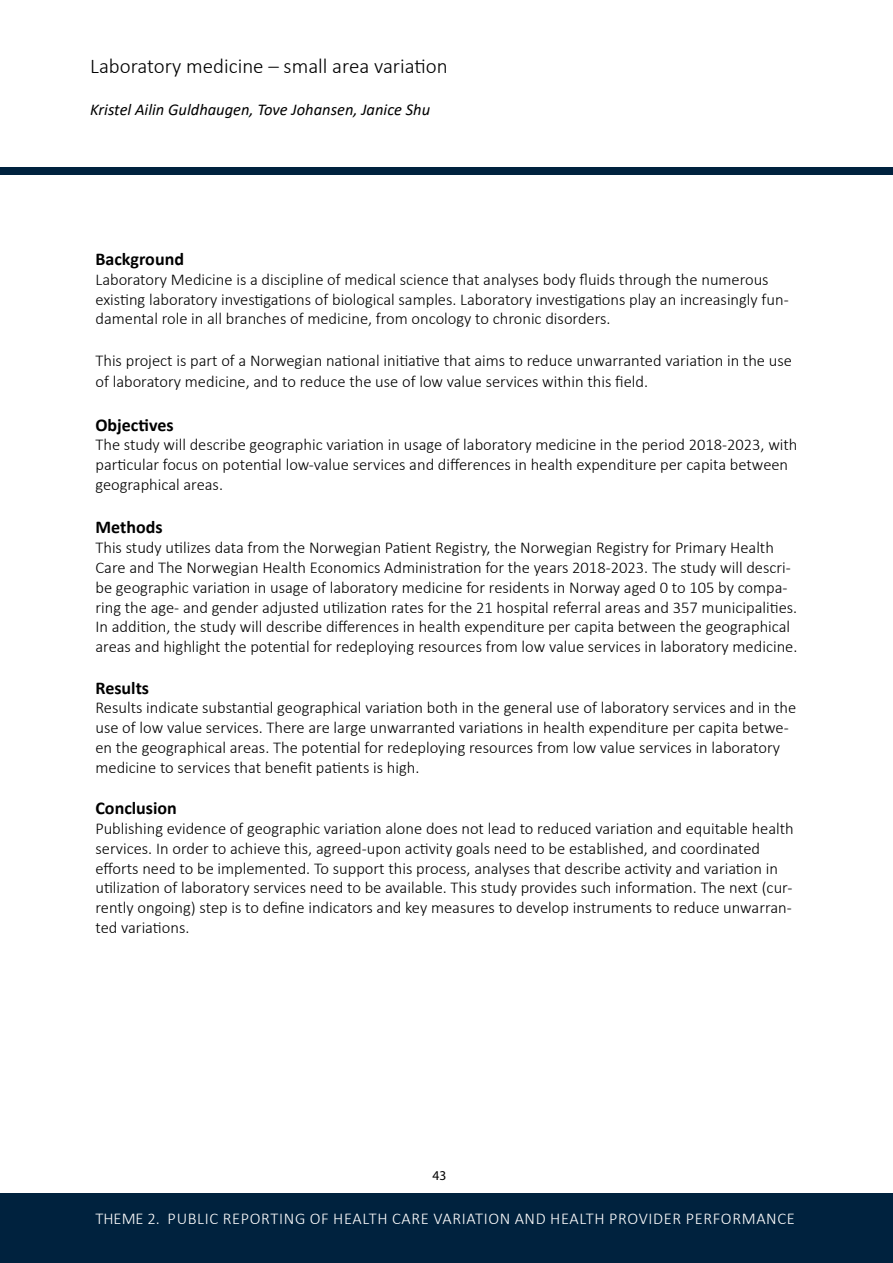
<style>
.page{position:relative;width:893px;height:1263px;background:#fff}
.page>*{position:absolute;margin:0;border:0;box-sizing:border-box;transform-origin:0 0}
.t1{font:300 21px "Calibri";color:#000}
.t2{font:700 18px "Calibri";color:#000}
.t3{font:300 16.5px/19.8px "Calibri";color:#000}
.NSM_Brødtekst_uten_innrykk{font:300 16.5px "Calibri";letter-spacing:.04em;color:#fff}
.t4{font:italic 16.5px "Calibri";color:#000}
.t5{font:13.5px "Myriad Pro";color:#000}
</style>
<div class="page">
<div style="left:0;top:1193px;width:893px;height:70px;background:#00223e"></div>
<div style="left:0;top:167px;width:893px;height:8px;background:#00223e"></div>
<p class="t1" style="left:90px;top:53px;width:359px">Laboratory medicine – small area variation</p>
<p class="t4" style="left:90px;top:98px;width:341px">Kristel Ailin Guldhaugen, Tove Johansen, Janice Shu</p>
<p class="t2" style="left:95px;top:246px;width:90px">Background</p>
<p class="t3" style="left:95px;top:269px;width:695px">Laboratory Medicine is a discipline of medical science that analyses body fluids through the numerous existing laboratory investigations of biological samples. Laboratory investigations play an increasingly fun&shy;damental role in all branches of medicine, from oncology to chronic disorders.</p>
<p class="t3" style="left:95px;top:349px;width:698px;line-height:21.6px">This project is part of a Norwegian national initiative that aims to reduce unwarranted variation in the use of laboratory medicine, and to reduce the use of low value services within this field.</p>
<p class="t2" style="left:95px;top:412px;width:80px">Objectives</p>
<p class="t3" style="left:95px;top:435px;width:704px">The study will describe geographic variation in usage of laboratory medicine in the period 2018-2023, with particular focus on potential low-value services and differences in health expenditure per capita between geographical areas.</p>
<p class="t2" style="left:95px;top:515px;width:69px">Methods</p>
<p class="t3" style="left:95px;top:537px;width:703px">This study utilizes data from the Norwegian Patient Registry, the Norwegian Registry for Primary Health Care and The Norwegian Health Economics Administration for the years 2018-2023. The study will descri&shy;be geographic variation in usage of laboratory medicine for residents in Norway aged 0 to 105 by compa&shy;ring the age- and gender adjusted utilization rates for the 21 hospital referral areas and 357 municipalities.<br>In addition, the study will describe differences in health expenditure per capita between the geographical areas and highlight the potential for redeploying resources from low value services in laboratory medicine.</p>
<p class="t2" style="left:95px;top:675px;width:55px">Results</p>
<p class="t3" style="left:95px;top:698px;width:702px">Results indicate substantial geographical variation both in the general use of laboratory services and in the use of low value services. There are large unwarranted variations in health expenditure per capita betwe&shy;en the geographical areas. The potential for redeploying resources from low value services in laboratory medicine to services that benefit patients is high.</p>
<p class="t2" style="left:95px;top:795px;width:83px">Conclusion</p>
<p class="t3" style="left:95px;top:818px;width:700px">Publishing evidence of geographic variation alone does not lead to reduced variation and equitable health services. In order to achieve this, agreed-upon activity goals need to be established, and coordinated efforts need to be implemented. To support this process, analyses that describe activity and variation in utilization of laboratory services need to be available. This study provides such information. The next (cur&shy;rently ongoing) step is to define indicators and key measures to develop instruments to reduce unwarran&shy;ted variations.</p>
<p class="t5" style="left:433px;top:1167px;width:15px">43</p>
<p class="NSM_Brødtekst_uten_innrykk" style="left:95px;top:1208px;width:701px">THEME 2. PUBLIC REPORTING OF HEALTH CARE VARIATION AND HEALTH PROVIDER PERFORMANCE</p>
</div>
